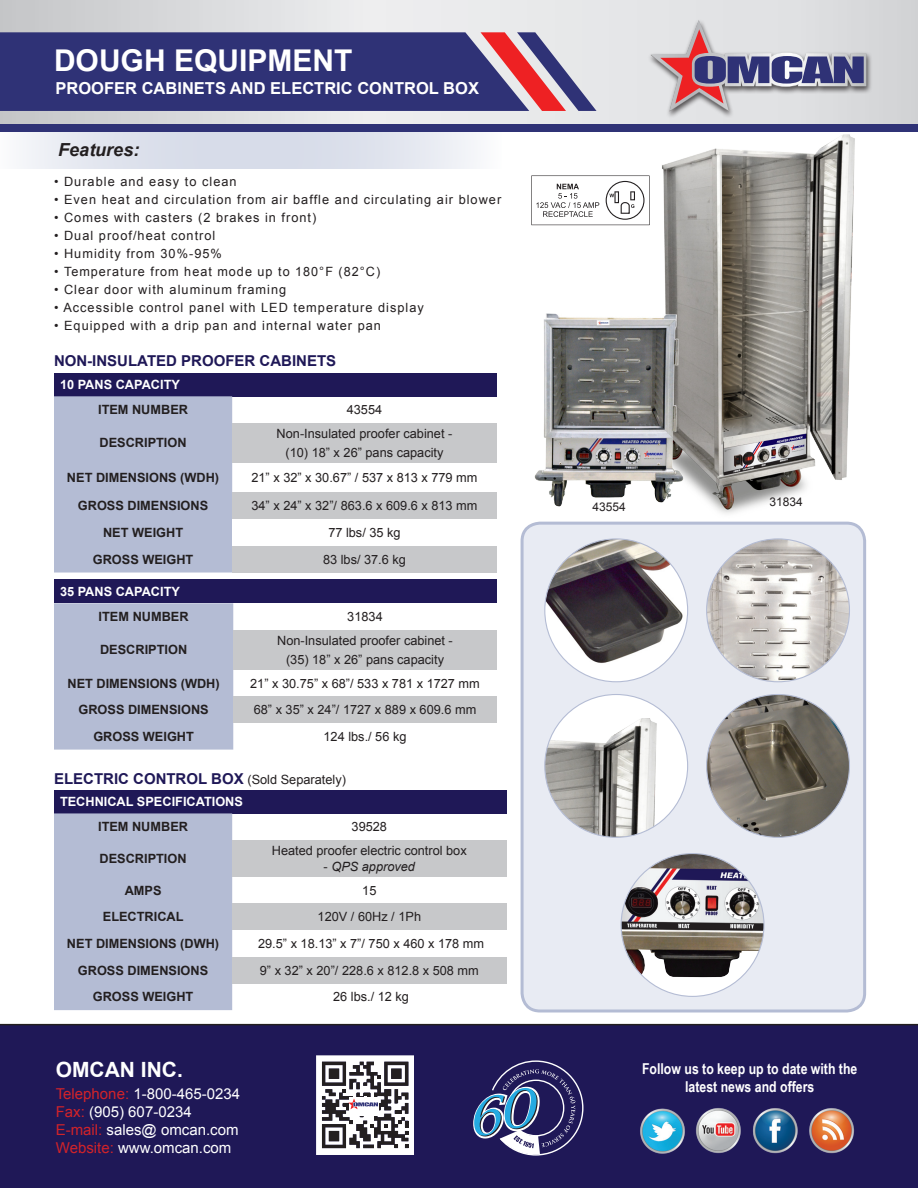
<style>
.page{position:relative;width:918px;height:1188px;background:#fff}
.page>*{position:absolute;margin:0;border:0;box-sizing:border-box;transform-origin:0 0}
.t1{font:700 30px "Arial";color:#fff}
.t2{font:700 21px "Arial";color:#fff}
.t3{font:italic 700 18px "Arial";color:#231f20}
.t4{font:700 16.5px "Arial";color:#fff}
.t5{font:15px "Arial";color:#fff}
.t6{font:700 15px "Arial";color:#1f1857}
.t7{font:700 15px/18px "Arial Narrow";color:#fff;text-align:center}
.t8{font:12.75px "Arial";letter-spacing:.08em;color:#231f20}
.t9{font:12.75px "Arial";color:#231f20}
.t10{font:700 12.75px "Arial";color:#231f20}
.t11{font:700 12.75px "Arial";color:#fff}
.t12{font:italic 12.75px "Arial";color:#231f20}
.t13{font:12px "Arial";color:#231f20}
.s1{font-weight:400;font-size:12.75px;color:#231f20}
.s2{font-style:normal}
.s3{color:#d1232a}
</style>
<div class="page">
<svg style="left:22px;top:132px;width:453px;height:36px;background:#dfe3ed"></svg>
<svg style="left:0;top:0;width:918px;height:124px;background:#dedfe1"></svg>
<svg style="left:0;top:32px;width:597px;height:79px;background:#49437e"></svg>
<div style="left:0;top:124px;width:918px;height:7px;background:#2f3276"></div>
<div style="left:522px;top:523px;width:343px;height:488px;background:#e8ebf3;border-radius:18px"></div>
<div style="left:521px;top:522px;width:345px;height:490px;border:3px solid #b4bcd4;border-radius:18px"></div>
<div style="left:0;top:1024px;width:918px;height:164px;background:#1f1857"></div>
<img style="left:638px;top:1097px;width:238px;height:66px">
<svg style="left:473px;top:1060px;width:110px;height:96px;background:#464b7d"></svg>
<div style="left:647px;top:18px;width:225px;height:100px;background:#231f20;opacity:.75"></div>
<svg style="left:650px;top:20px;width:216px;height:92px;background:#b8adbb"></svg>
<svg style="left:316px;top:1055px;width:98px;height:100px"></svg>
<div style="left:54px;top:373px;width:443px;height:23px;background:#1f1857"></div>
<div style="left:54px;top:396px;width:178px;height:177px;background:#b4bcd4"></div>
<div style="left:232px;top:423px;width:265px;height:40px;background:#c7c8ca"></div>
<div style="left:232px;top:492px;width:265px;height:27px;background:#c7c8ca"></div>
<div style="left:232px;top:546px;width:265px;height:27px;background:#c7c8ca"></div>
<div style="left:54px;top:580px;width:443px;height:23px;background:#1f1857"></div>
<div style="left:54px;top:603px;width:179px;height:147px;background:#b4bcd4"></div>
<div style="left:233px;top:630px;width:264px;height:40px;background:#c7c8ca"></div>
<div style="left:233px;top:696px;width:264px;height:27px;background:#c7c8ca"></div>
<div style="left:54px;top:790px;width:453px;height:23px;background:#1f1857"></div>
<div style="left:54px;top:813px;width:178px;height:197px;background:#b4bcd4"></div>
<div style="left:232px;top:840px;width:275px;height:37px;background:#c7c8ca"></div>
<div style="left:232px;top:903px;width:275px;height:27px;background:#c7c8ca"></div>
<div style="left:232px;top:957px;width:275px;height:26px;background:#c7c8ca"></div>
<img style="left:545px;top:539px;width:143px;height:143px;border-radius:71px">
<img style="left:707px;top:695px;width:142px;height:142px;border-radius:71px">
<img style="left:707px;top:539px;width:142px;height:143px;border-radius:71px">
<img style="left:545px;top:695px;width:143px;height:142px;border-radius:71px">
<img style="left:621px;top:854px;width:142px;height:138px">
<img style="left:662px;top:134px;width:193px;height:380px">
<img style="left:534px;top:309px;width:157px;height:200px">
<svg style="left:531px;top:176px;width:119px;height:49px"></svg>
<p class="t1" style="left:54px;top:40px;width:300px">DOUGH EQUIPMENT</p>
<p class="t4" style="left:56px;top:77px;width:425px">PROOFER CABINETS AND ELECTRIC CONTROL BOX</p>
<p class="t3" style="left:58px;top:138px;width:83px">Features:</p>
<p class="t8" style="left:54px;top:173px;width:184px">• Durable and easy to clean</p>
<p class="t8" style="left:54px;top:191px;width:449px">• Even heat and circulation from air baffle and circulating air blower</p>
<p class="t8" style="left:54px;top:209px;width:264px">• Comes with casters (2 brakes in front)</p>
<p class="t8" style="left:54px;top:227px;width:163px">• Dual proof/heat control</p>
<p class="t8" style="left:54px;top:245px;width:169px">• Humidity from 30%-95%</p>
<p class="t8" style="left:54px;top:263px;width:328px">• Temperature from heat mode up to 180°F (82°C)</p>
<p class="t8" style="left:54px;top:281px;width:234px">• Clear door with aluminum framing</p>
<p class="t8" style="left:54px;top:299px;width:371px">• Accessible control panel with LED temperature display</p>
<p class="t8" style="left:54px;top:317px;width:328px">• Equipped with a drip pan and internal water pan</p>
<p class="t6" style="left:54px;top:350px;width:284px">NON-INSULATED PROOFER CABINETS</p>
<p class="t11" style="left:60px;top:376px;width:121px">10 PANS CAPACITY</p>
<p class="t10" style="left:98px;top:401px;width:91px">ITEM NUMBER</p>
<p class="t8" style="left:347px;top:401px;width:37px">43554</p>
<p class="t10" style="left:100px;top:434px;width:89px">DESCRIPTION</p>
<p class="t9" style="left:277px;top:425px;width:177px">Non-Insulated proofer cabinet -</p>
<p class="t9" style="left:285px;top:444px;width:160px">(10) 18” x 26” pans capacity</p>
<p class="t10" style="left:67px;top:469px;width:154px">NET DIMENSIONS (WDH)</p>
<p class="t9" style="left:251px;top:469px;width:228px">21” x 32” x 30.67” / 537 x 813 x 779 mm</p>
<p class="t10" style="left:78px;top:497px;width:132px">GROSS DIMENSIONS</p>
<p class="t9" style="left:251px;top:498px;width:228px">34” x 24” x 32”/ 863.6 x 609.6 x 813 mm</p>
<p class="t10" style="left:103px;top:524px;width:82px">NET WEIGHT</p>
<p class="t8" style="left:328px;top:524px;width:74px">77 lbs/ 35 kg</p>
<p class="t10" style="left:93px;top:551px;width:102px">GROSS WEIGHT</p>
<p class="t8" style="left:323px;top:551px;width:84px">83 lbs/ 37.6 kg</p>
<p class="t11" style="left:60px;top:583px;width:121px">35 PANS CAPACITY</p>
<p class="t10" style="left:99px;top:608px;width:91px">ITEM NUMBER</p>
<p class="t8" style="left:347px;top:608px;width:37px">31834</p>
<p class="t10" style="left:100px;top:641px;width:89px">DESCRIPTION</p>
<p class="t9" style="left:277px;top:632px;width:177px">Non-Insulated proofer cabinet -</p>
<p class="t9" style="left:286px;top:651px;width:160px">(35) 18” x 26” pans capacity</p>
<p class="t10" style="left:67px;top:675px;width:154px">NET DIMENSIONS (WDH)</p>
<p class="t9" style="left:250px;top:675px;width:231px">21” x 30.75” x 68”/ 533 x 781 x 1727 mm</p>
<p class="t10" style="left:78px;top:701px;width:132px">GROSS DIMENSIONS</p>
<p class="t9" style="left:254px;top:701px;width:224px">68” x 35” x 24”/ 1727 x 889 x 609.6 mm</p>
<p class="t10" style="left:93px;top:728px;width:102px">GROSS WEIGHT</p>
<p class="t9" style="left:324px;top:728px;width:84px">124 lbs./ 56 kg</p>
<p class="t6" style="left:54px;top:768px;width:293px">ELECTRIC CONTROL BOX <span class="s1">(Sold Separately)</span></p>
<p class="t11" style="left:60px;top:793px;width:185px">TECHNICAL SPECIFICATIONS</p>
<p class="t10" style="left:98px;top:818px;width:91px">ITEM NUMBER</p>
<p class="t8" style="left:352px;top:819px;width:37px">39528</p>
<p class="t10" style="left:100px;top:850px;width:89px">DESCRIPTION</p>
<p class="t9" style="left:272px;top:843px;width:196px">Heated proofer electric control box</p>
<p class="t12" style="left:324px;top:858px;width:93px"><span class="s2">-</span> QPS approved</p>
<p class="t10" style="left:125px;top:882px;width:38px">AMPS</p>
<p class="t8" style="left:362px;top:882px;width:16px">15</p>
<p class="t10" style="left:103px;top:908px;width:82px">ELECTRICAL</p>
<p class="t9" style="left:318px;top:909px;width:105px">120V / 60Hz / 1Ph</p>
<p class="t10" style="left:67px;top:935px;width:154px">NET DIMENSIONS (DWH)</p>
<p class="t9" style="left:258px;top:935px;width:228px">29.5” x 18.13” x 7”/ 750 x 460 x 178 mm</p>
<p class="t10" style="left:78px;top:962px;width:132px">GROSS DIMENSIONS</p>
<p class="t9" style="left:260px;top:962px;width:220px">9” x 32” x 20”/ 228.6 x 812.8 x 508 mm</p>
<p class="t10" style="left:93px;top:988px;width:102px">GROSS WEIGHT</p>
<p class="t8" style="left:333px;top:989px;width:77px">26 lbs./ 12 kg</p>
<p class="t13" style="left:592px;top:499px;width:35px">43554</p>
<p class="t13" style="left:770px;top:493px;width:35px">31834</p>
<p class="t2" style="left:56px;top:1056px;width:129px">OMCAN INC.</p>
<p class="t7" style="left:642px;top:1059px;width:217px">Follow us to keep up to date with the latest news and offers</p>
<p class="t5" style="left:56px;top:1084px;width:186px"><span class="s3">Telephone:</span> 1-800-465-0234</p>
<p class="t5" style="left:56px;top:1102px;width:137px"><span class="s3">Fax:</span> (905) 607-0234</p>
<p class="t5" style="left:56px;top:1120px;width:184px"><span class="s3">E-mail:</span> sales@ omcan.com</p>
<p class="t5" style="left:56px;top:1138px;width:177px"><span class="s3">Website:</span> www.omcan.com</p>
</div>
